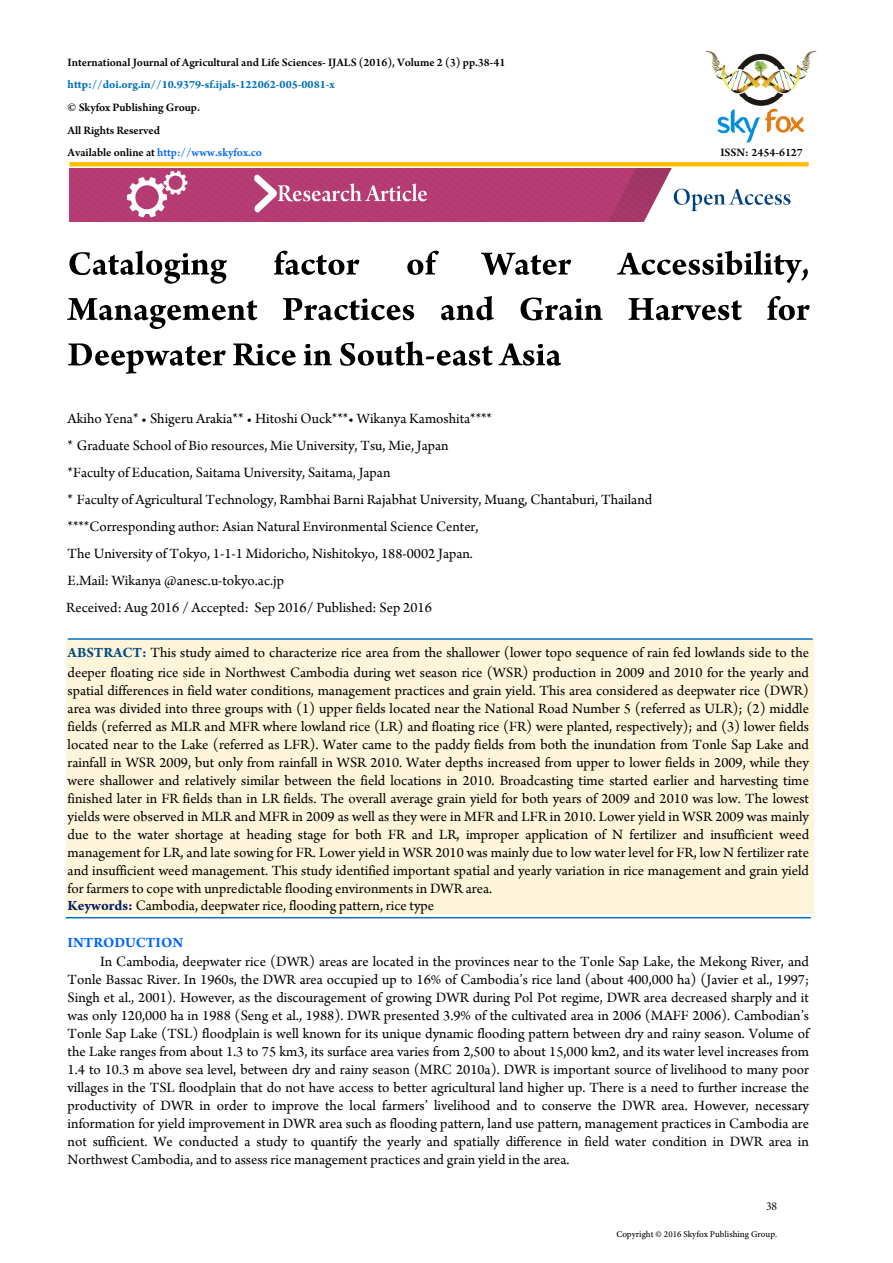
<style>
.page{position:relative;width:893px;height:1263px;background:#fff}
.page>*{position:absolute;margin:0;border:0;box-sizing:border-box;transform-origin:0 0}
.t1{font:15px/18px "Arno Pro";color:#000}
.t2{font:700 15px "Arno Pro";color:#06f}
.t3{font:600 12px/22.6px "Arno Pro";color:#000}
.t4{font:12px "Minion Pro Subh";color:#000}
.t5{font:500 9px "Minion Pro";color:#000}
.s1{font-weight:700;color:#0070bf}
.s2{color:#06f}
.s3{font-weight:700;color:#004d85}
.s4{font-weight:700;color:#001f5e}
</style>
<div class="page">
<img style="left:706px;top:51px;width:110px;height:92px">
<div style="left:70px;top:162px;width:739px;height:5px;background:#ffbf00"></div>
<div style="left:66px;top:640px;width:747px;height:273px;background:#fff5db"></div>
<img style="left:69px;top:168px;width:722px;height:53px">
<svg style="left:69px;top:251px;width:739px;height:33px"></svg>
<svg style="left:67px;top:296px;width:743px;height:33px"></svg>
<svg style="left:68px;top:341px;width:493px;height:33px"></svg>
<hr style="left:68px;top:638px;width:745px;height:2px;background:#0070bf">
<hr style="left:66px;top:917px;width:745px;height:1px;background:#0070bf">
<p class="t3" style="left:68px;top:51px;width:439px">International Journal of Agricultural and Life Sciences- IJALS (2016), Volume 2 (3) pp.38-41 <span class="s1">http://doi.org.in//10.9379-sf.ijals-122062-005-0081-x<br></span>© Skyfox Publishing Group.<br>All Rights Reserved<br>Available online at <span class="s2">http://www.skyfox.co</span></p>
<p class="t3" style="left:720px;top:142px;width:84px">ISSN: 2454-6127</p>
<p class="t1" style="left:66px;top:405px;width:587px;line-height:27px">Akiho Yena* • Shigeru Arakia** • Hitoshi Ouck***• Wikanya Kamoshita****<br>* Graduate School of Bio resources, Mie University, Tsu, Mie, Japan<br>*Faculty of Education, Saitama University, Saitama, Japan<br>* Faculty of Agricultural Technology, Rambhai Barni Rajabhat University, Muang, Chantaburi, Thailand ****Corresponding author: Asian Natural Environmental Science Center,<br>The University of Tokyo, 1-1-1 Midoricho, Nishitokyo, 188-0002 Japan.<br>E.Mail: Wikanya @anesc.u-tokyo.ac.jp<br>Received: Aug 2016 / Accepted: Sep 2016/ Published: Sep 2016</p>
<p class="t1" style="left:68px;top:645px;width:743px"><span class="s3">ABSTRACT:</span> This study aimed to characterize rice area from the shallower (lower topo sequence of rain fed lowlands side to the deeper floating rice side in Northwest Cambodia during wet season rice (WSR) production in 2009 and 2010 for the yearly and spatial differences in field water conditions, management practices and grain yield. This area considered as deepwater rice (DWR) area was divided into three groups with (1) upper fields located near the National Road Number 5 (referred as ULR); (2) middle fields (referred as MLR and MFR where lowland rice (LR) and floating rice (FR) were planted, respectively); and (3) lower fields located near to the Lake (referred as LFR). Water came to the paddy fields from both the inundation from Tonle Sap Lake and rainfall in WSR 2009, but only from rainfall in WSR 2010. Water depths increased from upper to lower fields in 2009, while they were shallower and relatively similar between the field locations in 2010. Broadcasting time started earlier and harvesting time finished later in FR fields than in LR fields. The overall average grain yield for both years of 2009 and 2010 was low. The lowest yields were observed in MLR and MFR in 2009 as well as they were in MFR and LFR in 2010. Lower yield in WSR 2009 was mainly due to the water shortage at heading stage for both FR and LR, improper application of N fertilizer and insufficient weed management for LR, and late sowing for FR. Lower yield in WSR 2010 was mainly due to low water level for FR, low N fertilizer rate and insufficient weed management. This study identified important spatial and yearly variation in rice management and grain yield for farmers to cope with unpredictable flooding environments in DWR area.<br><span class="s4">Keywords:</span> Cambodia, deepwater rice, flooding pattern, rice type</p>
<p class="t2" style="left:68px;top:934px;width:117px">INTRODUCTION</p>
<p class="t1" style="left:100px;top:954px;width:710px">In Cambodia, deepwater rice (DWR) areas are located in the provinces near to the Tonle Sap Lake, the Mekong River, and</p>
<p class="t1" style="left:68px;top:972px;width:743px">Tonle Bassac River. In 1960s, the DWR area occupied up to 16% of Cambodia’s rice land (about 400,000 ha) (Javier et al., 1997;</p>
<p class="t1" style="left:68px;top:990px;width:743px">Singh et al., 2001). However, as the discouragement of growing DWR during Pol Pot regime, DWR area decreased sharply and it</p>
<p class="t1" style="left:68px;top:1008px;width:743px">was only 120,000 ha in 1988 (Seng et al., 1988). DWR presented 3.9% of the cultivated area in 2006 (MAFF 2006). Cambodian’s</p>
<p class="t1" style="left:68px;top:1026px;width:743px">Tonle Sap Lake (TSL) floodplain is well known for its unique dynamic flooding pattern between dry and rainy season. Volume of</p>
<p class="t1" style="left:68px;top:1044px;width:743px">the Lake ranges from about 1.3 to 75 km3, its surface area varies from 2,500 to about 15,000 km2, and its water level increases from</p>
<p class="t1" style="left:68px;top:1062px;width:743px">1.4 to 10.3 m above sea level, between dry and rainy season (MRC 2010a). DWR is important source of livelihood to many poor</p>
<p class="t1" style="left:68px;top:1080px;width:743px">villages in the TSL floodplain that do not have access to better agricultural land higher up. There is a need to further increase the</p>
<p class="t1" style="left:68px;top:1098px;width:743px">productivity of DWR in order to improve the local farmers’ livelihood and to conserve the DWR area. However, necessary</p>
<p class="t1" style="left:68px;top:1116px;width:743px">information for yield improvement in DWR area such as flooding pattern, land use pattern, management practices in Cambodia are</p>
<p class="t1" style="left:68px;top:1134px;width:743px">not sufficient. We conducted a study to quantify the yearly and spatially difference in field water condition in DWR area in</p>
<p class="t1" style="left:68px;top:1152px;width:503px">Northwest Cambodia, and to assess rice management practices and grain yield in the area.</p>
<p class="t4" style="left:766px;top:1199px;width:13px">38</p>
<p class="t5" style="left:616px;top:1228px;width:162px">Copyright © 2016 Skyfox Publishing Group.</p>
</div>
